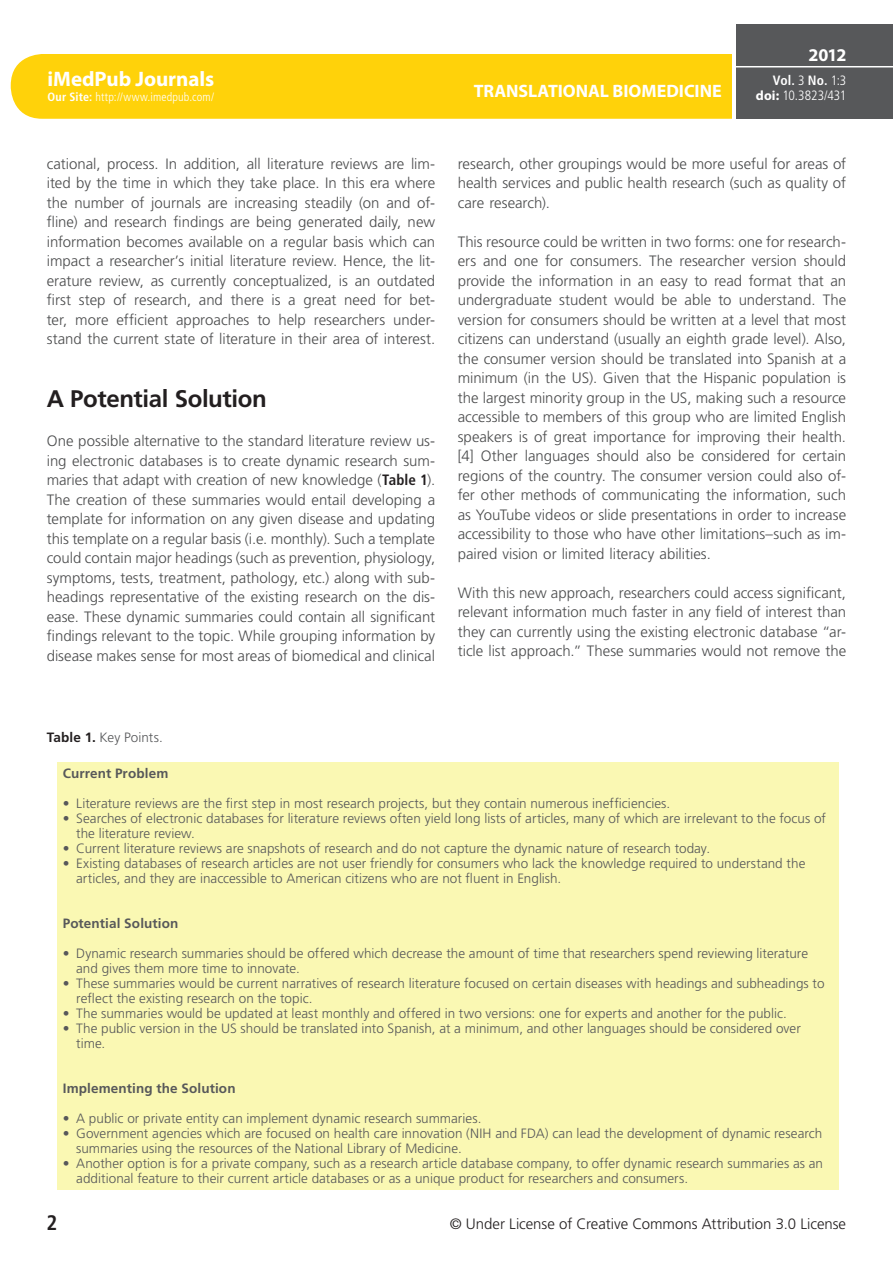
<style>
.page{position:relative;width:893px;height:1263px;background:#fff}
.page>*{position:absolute;margin:0;border:0;box-sizing:border-box;transform-origin:0 0}
._02-Subtit{font:700 24px "Frutiger LT Std";letter-spacing:-.015em;color:#231f20}
.t1{font:700 21px "Myriad Pro";letter-spacing:-.005em;color:#fff}
._01-txt_80{font:700 condensed 21px "Frutiger LT Std";color:#231f20}
.TXT{font:700 18px "Myriad Pro";letter-spacing:-.005em;color:#fff}
._01-txt_80-2{font:300 15px/19.5px "Frutiger LT Std";letter-spacing:-.005em;color:#4b4c4d;text-align:justify}
.t2{font:300 15px "Frutiger LT Std";color:#231f20}
._08-Tabla{font:300 13.5px/15px "Frutiger LT Std";color:#57585a}
._08-Tabla-2{font:700 13.5px "Frutiger LT Std";letter-spacing:.01em;color:#57585a}
.t3{font:300 condensed 13.5px "Frutiger LT Std";letter-spacing:-.005em;color:#fff}
.t4{font:700 condensed 13.5px "Frutiger LT Std";color:#fff}
.t5{font:300 condensed 12px "Frutiger LT Std";letter-spacing:.015em;color:#fff}
.s1{font-weight:700}
.s2{font-weight:700;font-stretch:condensed;color:#231f20}
.s3{font-weight:300}
.s4{font-family:"Myriad Pro";font-weight:700;font-stretch:normal}
.s5{font-weight:700;color:#231f20}
</style>
<div class="page">
<div style="left:11px;top:54px;width:774px;height:65px;background:#ffd20a;border-radius:32px"></div>
<div style="left:732px;top:0;width:6px;height:126px;background:#fff"></div>
<div style="left:736px;top:24px;width:157px;height:95px;background:#57585a"></div>
<hr style="left:736px;top:66px;width:157px;height:1px;background:#fff">
<div style="left:57px;top:762px;width:781px;height:427px;background:#faf8b3"></div>
<p class="t1" style="left:48px;top:65px;width:168px">iMedPub Journals</p>
<p class="t5" style="left:48px;top:90px;width:168px"><span class="s1">Our Site:</span> http://www.imedpub.com/</p>
<p class="_01-txt_80-2" style="left:47px;top:154px;width:390px">cational, process. In addition, all literature reviews are lim&shy;ited by the time in which they take place. In this era where the number of journals are increasing steadily (on and of&shy;fline) and research findings are being generated daily, new information becomes available on a regular basis which can impact a researcher’s initial literature review. Hence, the lit&shy;erature review, as currently conceptualized, is an outdated first step of research, and there is a great need for bet&shy;ter, more efficient approaches to help researchers under&shy;stand the current state of literature in their area of interest.</p>
<p class="_02-Subtit" style="left:47px;top:385px;width:222px">A Potential Solution</p>
<p class="_01-txt_80-2" style="left:47px;top:431px;width:390px">One possible alternative to the standard literature review us&shy;ing electronic databases is to create dynamic research sum&shy;maries that adapt with creation of new knowledge (<span class="s2">Table 1</span>).<br>The creation of these summaries would entail developing a template for information on any given disease and updating this template on a regular basis (i.e. monthly). Such a template could contain major headings (such as prevention, physiology, symptoms, tests, treatment, pathology, etc.) along with sub&shy;headings representative of the existing research on the dis&shy;ease. These dynamic summaries could contain all significant findings relevant to the topic. While grouping information by disease makes sense for most areas of biomedical and clinical</p>
<p class="TXT" style="left:474px;top:79px;width:250px">TRANSLATIONAL BIOMEDICINE</p>
<p class="TXT" style="left:808px;top:43px;width:39px">2012</p>
<p class="t4" style="left:773px;top:72px;width:75px">Vol. <span class="s3">3</span> No. <span class="s3">1:3</span></p>
<p class="t3" style="left:756px;top:87px;width:92px"><span class="s4">doi:</span> 10.3823/431</p>
<p class="_01-txt_80-2" style="left:458px;top:154px;width:390px">research, other groupings would be more useful for areas of health services and public health research (such as quality of care research).</p>
<p class="_01-txt_80-2" style="left:458px;top:232px;width:390px">This resource could be written in two forms: one for research&shy;ers and one for consumers. The researcher version should provide the information in an easy to read format that an undergraduate student would be able to understand. The version for consumers should be written at a level that most citizens can understand (usually an eighth grade level). Also, the consumer version should be translated into Spanish at a minimum (in the US). Given that the Hispanic population is the largest minority group in the US, making such a resource accessible to members of this group who are limited English speakers is of great importance for improving their health. [4] Other languages should also be considered for certain regions of the country. The consumer version could also of&shy;fer other methods of communicating the information, such as YouTube videos or slide presentations in order to increase accessibility to those who have other limitations–such as im&shy;paired vision or limited literacy abilities.</p>
<p class="_01-txt_80-2" style="left:458px;top:583px;width:390px">With this new approach, researchers could access significant, relevant information much faster in any field of interest than they can currently using the existing electronic database “ar&shy;ticle list approach.” These summaries would not remove the</p>
<p class="_08-Tabla" style="left:47px;top:730px;width:118px"><span class="s5">Table 1.</span> Key Points.</p>
<p class="_08-Tabla-2" style="left:63px;top:766px;width:107px">Current Problem</p>
<p class="_08-Tabla" style="left:63px;top:796px;width:609px">• Literature reviews are the first step in most research projects, but they contain numerous inefficiencies.</p>
<p class="_08-Tabla" style="left:76px;top:811px;width:751px;text-indent:-14px">• Searches of electronic databases for literature reviews often yield long lists of articles, many of which are irrelevant to the focus of the literature review.</p>
<p class="_08-Tabla" style="left:63px;top:841px;width:649px">• Current literature reviews are snapshots of research and do not capture the dynamic nature of research today.</p>
<p class="_08-Tabla" style="left:76px;top:856px;width:731px;text-indent:-14px">• Existing databases of research articles are not user friendly for consumers who lack the knowledge required to understand the articles, and they are inaccessible to American citizens who are not fluent in English.</p>
<p class="_08-Tabla-2" style="left:63px;top:916px;width:117px">Potential Solution</p>
<p class="_08-Tabla" style="left:76px;top:946px;width:733px;text-indent:-14px">• Dynamic research summaries should be offered which decrease the amount of time that researchers spend reviewing literature and gives them more time to innovate.</p>
<p class="_08-Tabla" style="left:76px;top:976px;width:750px;text-indent:-14px">• These summaries would be current narratives of research literature focused on certain diseases with headings and subheadings to reflect the existing research on the topic.</p>
<p class="_08-Tabla" style="left:63px;top:1006px;width:726px">• The summaries would be updated at least monthly and offered in two versions: one for experts and another for the public.</p>
<p class="_08-Tabla" style="left:76px;top:1021px;width:726px;text-indent:-14px">• The public version in the US should be translated into Spanish, at a minimum, and other languages should be considered over time.</p>
<p class="_08-Tabla-2" style="left:63px;top:1081px;width:174px">Implementing the Solution</p>
<p class="_08-Tabla" style="left:63px;top:1111px;width:420px">• A public or private entity can implement dynamic research summaries.</p>
<p class="_08-Tabla" style="left:76px;top:1126px;width:748px;text-indent:-14px">• Government agencies which are focused on health care innovation (NIH and FDA) can lead the development of dynamic research summaries using the resources of the National Library of Medicine.</p>
<p class="_08-Tabla" style="left:76px;top:1156px;width:748px;text-indent:-14px">• Another option is for a private company, such as a research article database company, to offer dynamic research summaries as an additional feature to their current article databases or as a unique product for researchers and consumers.</p>
<p class="_01-txt_80" style="left:46px;top:1210px;width:12px">2</p>
<p class="t2" style="left:450px;top:1216px;width:398px">© Under License of Creative Commons Attribution 3.0 License</p>
</div>
